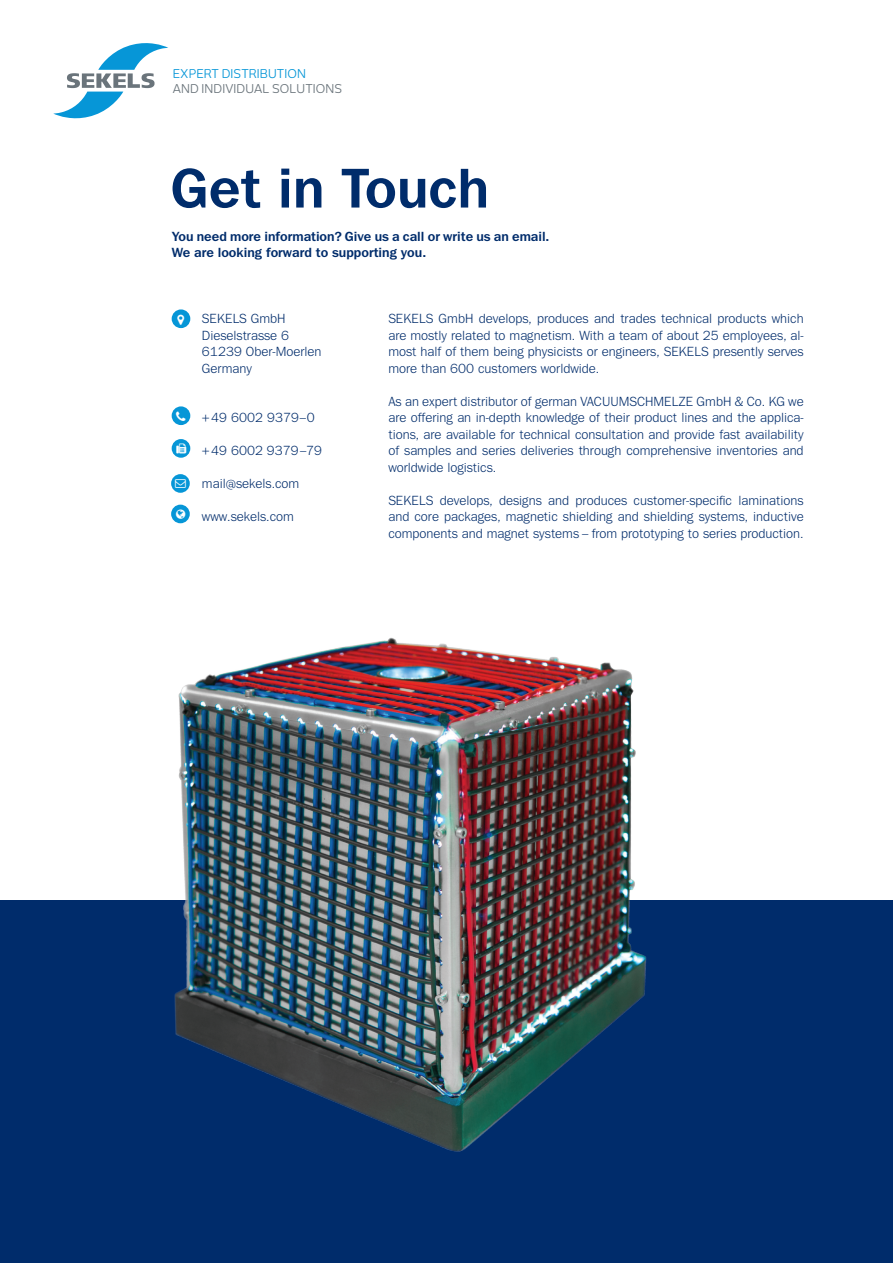
<style>
.page{position:relative;width:893px;height:1263px;background:#fff}
.page>*{position:absolute;margin:0;border:0;box-sizing:border-box;transform-origin:0 0}
.t1{font:700 57px "Tee Franklin";color:#002c6b}
.Body_Text{font:13.5px/16.5px "Tee Franklin";color:#002c6b;text-align:justify}
.Body_Text-2{font:700 13.5px/16.5px "Tee Franklin";color:#002c6b}
.Strap_Line_PL{font:12px/14.4px "New June";letter-spacing:.01em;color:#6a747b}
.s1{color:#0696d7}
</style>
<div class="page">
<div style="left:0;top:901px;width:893px;height:362px;background:#002c6b"></div>
<svg style="left:53px;top:43px;width:115px;height:75px"></svg>
<div style="left:172px;top:406px;width:18px;height:19px;background:#0696d7;border-radius:50%"></div>
<div style="left:172px;top:439px;width:18px;height:19px;background:#0696d7;border-radius:50%"></div>
<div style="left:171px;top:474px;width:19px;height:19px;background:#0696d7;border-radius:50%"></div>
<div style="left:171px;top:505px;width:19px;height:18px;background:#0696d7;border-radius:50%"></div>
<div style="left:172px;top:309px;width:18px;height:19px;background:#0696d7;border-radius:50%"></div>
<img style="left:167px;top:637px;width:486px;height:515px">
<p class="Strap_Line_PL" style="left:173px;top:66px;width:171px"><span class="s1">EXPERT DISTRIBUTION<br></span>AND INDIVIDUAL SOLUTIONS</p>
<p class="t1" style="left:171px;top:155px;width:320px">Get in Touch</p>
<p class="Body_Text-2" style="left:172px;top:228px;width:379px">You need more information? Give us a call or write us an email.<br>We are looking forward to supporting you.</p>
<p class="Body_Text" style="left:202px;top:310px;width:85px">SEKELS GmbH</p>
<p class="Body_Text" style="left:202px;top:327px;width:89px">Dieselstrasse 6</p>
<p class="Body_Text" style="left:202px;top:343px;width:121px">61239 Ober-Moerlen</p>
<p class="Body_Text" style="left:202px;top:360px;width:52px">Germany</p>
<p class="Body_Text" style="left:202px;top:409px;width:114px">+49 6002 9379–0</p>
<p class="Body_Text" style="left:202px;top:442px;width:122px">+49 6002 9379–79</p>
<p class="Body_Text" style="left:202px;top:475px;width:99px">mail@sekels.com</p>
<p class="Body_Text" style="left:202px;top:508px;width:93px">www.sekels.com</p>
<p class="Body_Text" style="left:388px;top:310px;width:417px">SEKELS GmbH develops, produces and trades technical products which are mostly related to magnetism. With a team of about 25 employees, al&shy;most half of them being physicists or engineers, SEKELS presently serves more than 600 customers worldwide.</p>
<p class="Body_Text" style="left:388px;top:393px;width:417px">As an expert distributor of german VACUUMSCHMELZE GmbH &amp; Co. KG we are offering an in-depth knowledge of their product lines and the applica&shy;tions, are available for technical consultation and provide fast availability of samples and series deliveries through comprehensive inventories and worldwide logistics.</p>
<p class="Body_Text" style="left:388px;top:492px;width:417px">SEKELS develops, designs and produces customer-specific laminations and core packages, magnetic shielding and shielding systems, inductive components and magnet systems – from prototyping to series production.</p>
</div>
